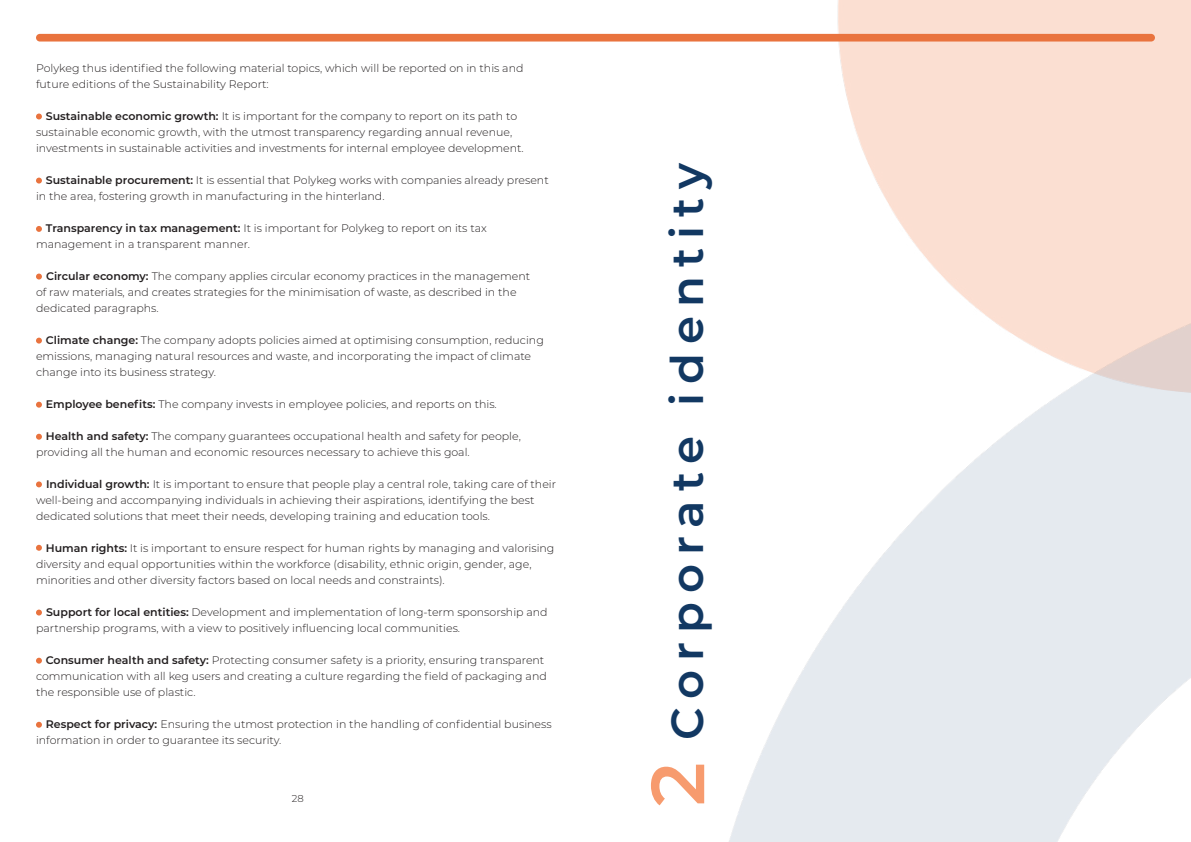
<style>
.page{position:relative;width:1191px;height:842px;background:#fff}
.page>*{position:absolute;margin:0;border:0;box-sizing:border-box;transform-origin:0 0}
.t1{font:600 75px "Montserrat";color:#f79b6e}
.t2{font:600 45px "Montserrat";letter-spacing:.2em;color:#123862}
.t3{font:300 11px/16px "Montserrat";color:#231f20}
.t4{font:300 10px "Montserrat";color:#231f20}
.s1{font-weight:600}
</style>
<div class="page">
<svg style="left:36px;top:481px;width:6px;height:6px"></svg>
<svg style="left:36px;top:545px;width:6px;height:6px"></svg>
<svg style="left:36px;top:610px;width:6px;height:5px"></svg>
<svg style="left:36px;top:658px;width:6px;height:6px"></svg>
<svg style="left:36px;top:722px;width:6px;height:6px"></svg>
<svg style="left:36px;top:434px;width:6px;height:6px"></svg>
<svg style="left:36px;top:402px;width:6px;height:6px"></svg>
<svg style="left:36px;top:338px;width:6px;height:6px"></svg>
<svg style="left:36px;top:274px;width:6px;height:5px"></svg>
<svg style="left:36px;top:226px;width:6px;height:6px"></svg>
<svg style="left:36px;top:178px;width:6px;height:6px"></svg>
<svg style="left:36px;top:114px;width:6px;height:5px"></svg>
<div style="left:36px;top:34px;width:1119px;height:8px;background:#e9733e;border-radius:4px"></div>
<p class="t3" style="left:36px;top:59px;width:489px">Polykeg thus identified the following material topics, which will be reported on in this and future editions of the Sustainability Report:</p>
<p class="t3" style="left:36px;top:107px;width:489px">- <span class="s1">Sustainable economic growth:</span> It is important for the company to report on its path to sustainable economic growth, with the utmost transparency regarding annual revenue, investments in sustainable activities and investments for internal employee development.</p>
<p class="t3" style="left:36px;top:171px;width:514px">- <span class="s1">Sustainable procurement:</span> It is essential that Polykeg works with companies already present in the area, fostering growth in manufacturing in the hinterland.</p>
<p class="t3" style="left:36px;top:219px;width:452px">- <span class="s1">Transparency in tax management:</span> It is important for Polykeg to report on its tax management in a transparent manner.</p>
<p class="t3" style="left:36px;top:267px;width:496px">- <span class="s1">Circular economy:</span> The company applies circular economy practices in the management of raw materials, and creates strategies for the minimisation of waste, as described in the dedicated paragraphs.</p>
<p class="t3" style="left:36px;top:331px;width:509px">- <span class="s1">Climate change:</span> The company adopts policies aimed at optimising consumption, reducing emissions, managing natural resources and waste, and incorporating the impact of climate change into its business strategy.</p>
<p class="t3" style="left:36px;top:395px;width:462px">- <span class="s1">Employee benefits:</span> The company invests in employee policies, and reports on this.</p>
<p class="t3" style="left:36px;top:427px;width:486px">- <span class="s1">Health and safety:</span> The company guarantees occupational health and safety for people, providing all the human and economic resources necessary to achieve this goal.</p>
<p class="t3" style="left:36px;top:475px;width:521px">- <span class="s1">Individual growth:</span> It is important to ensure that people play a central role, taking care of their well-being and accompanying individuals in achieving their aspirations, identifying the best dedicated solutions that meet their needs, developing training and education tools.</p>
<p class="t3" style="left:36px;top:539px;width:520px">- <span class="s1">Human rights:</span> It is important to ensure respect for human rights by managing and valorising diversity and equal opportunities within the workforce (disability, ethnic origin, gender, age, minorities and other diversity factors based on local needs and constraints).</p>
<p class="t3" style="left:36px;top:603px;width:513px">- <span class="s1">Support for local entities:</span> Development and implementation of long-term sponsorship and partnership programs, with a view to positively influencing local communities.</p>
<p class="t3" style="left:36px;top:651px;width:512px">- <span class="s1">Consumer health and safety:</span> Protecting consumer safety is a priority, ensuring transparent communication with all keg users and creating a culture regarding the field of packaging and the responsible use of plastic.</p>
<p class="t3" style="left:36px;top:715px;width:517px">- <span class="s1">Respect for privacy:</span> Ensuring the utmost protection in the handling of confidential business information in order to guarantee its security.</p>
<p class="t4" style="left:292px;top:792px;width:13px">28</p>
<p class="t2" style="left:655px;top:739px;width:579px;rotate:-90deg">Corporate identity</p>
<p class="t1" style="left:624px;top:806px;width:45px;rotate:-90deg">2</p>
</div>
